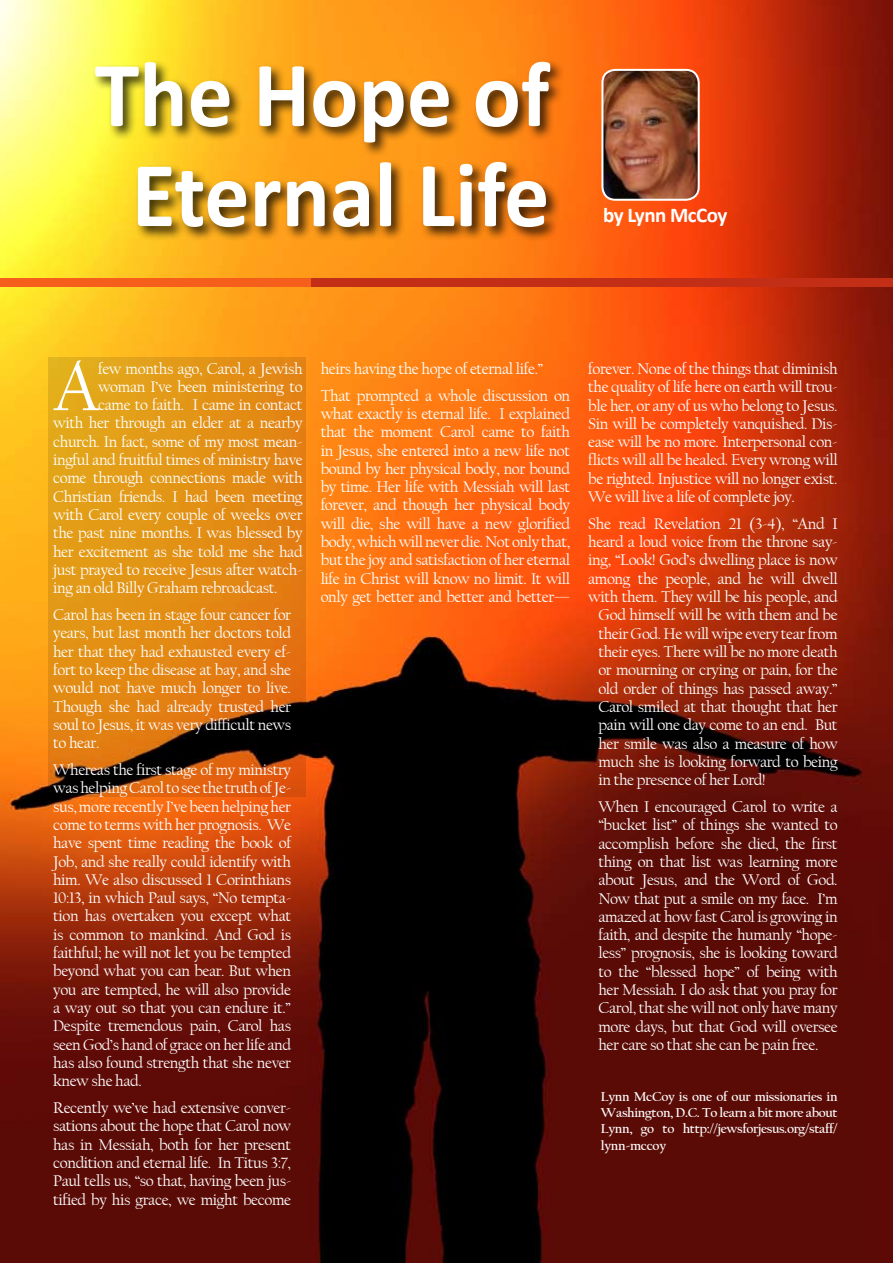
<style>
.page{position:relative;width:893px;height:1263px;background:#fff}
.page>*{position:absolute;margin:0;border:0;box-sizing:border-box;transform-origin:0 0}
.t1{font:700 93.75px/100.1px "Calibri";color:#fff;text-align:center;scale:.96 1}
.t2{font:71.25px "Californian FB";color:#fff}
.t3{font:700 21px "Calibri";letter-spacing:-.025em;color:#fff}
.t4{font:16.2px/18.3px "Californian FB";letter-spacing:-.025em;color:#fff;text-align:justify}
.t5{font:700 13.5px/16.2px "Californian FB";letter-spacing:-.025em;color:#fff;text-align:justify}
</style>
<div class="page">
<img style="left:0;top:0;width:893px;height:1263px">
<div style="left:91px;top:59px;width:730px;height:241px;background:#000;opacity:.75"></div>
<img style="left:602px;top:70px;width:97px;height:130px">
<div style="left:601px;top:69px;width:99px;height:132px;border:2px solid #fff;border-radius:13px"></div>
<div style="left:310px;top:278px;width:583px;height:8px;background:#c22f16"></div>
<div style="left:0;top:278px;width:311px;height:8px;background:#f55f1b"></div>
<svg style="left:48px;top:357px;width:258px;height:440px;background:#d07f13"></svg>
<h1 class="t1" style="left:95px;top:40px;width:475px">The Hope of<br>Eternal Life</h1>
<p class="t3" style="left:603px;top:202px;width:126px">by Lynn McCoy</p>
<h2 class="t2" style="left:53px;top:347px;width:48px">A</h2>
<p class="t4" style="left:98px;top:359px;width:206px">few months ago, Carol, a Jewish</p>
<p class="t4" style="left:98px;top:378px;width:206px">woman I’ve been ministering to</p>
<p class="t4" style="left:98px;top:396px;width:206px">came to faith. I came in contact</p>
<p class="t4" style="left:53px;top:414px;width:251px">with her through an elder at a nearby</p>
<p class="t4" style="left:53px;top:432px;width:251px">church. In fact, some of my most mean-</p>
<p class="t4" style="left:53px;top:451px;width:251px">ingful and fruitful times of ministry have</p>
<p class="t4" style="left:53px;top:469px;width:251px">come through connections made with</p>
<p class="t4" style="left:53px;top:487px;width:251px">Christian friends. I had been meeting</p>
<p class="t4" style="left:53px;top:506px;width:251px">with Carol every couple of weeks over</p>
<p class="t4" style="left:53px;top:524px;width:251px">the past nine months. I was blessed by</p>
<p class="t4" style="left:53px;top:542px;width:251px">her excitement as she told me she had</p>
<p class="t4" style="left:53px;top:561px;width:251px">just prayed to receive Jesus after watch-</p>
<p class="t4" style="left:53px;top:579px;width:226px">ing an old Billy Graham rebroadcast.</p>
<p class="t4" style="left:53px;top:606px;width:240px">Carol has been in stage four cancer for years, but last month her doctors told her that they had exhausted every ef&shy;fort to keep the disease at bay, and she would not have much longer to live.<br>Though she had already trusted her soul to Jesus, it was very difficult news to hear.</p>
<p class="t4" style="left:53px;top:761px;width:240px">Whereas the first stage of my ministry was helping Carol to see the truth of Je&shy;sus, more recently I’ve been helping her come to terms with her prognosis. We have spent time reading the book of Job, and she really could identify with him. We also discussed 1 Corinthians 10:13, in which Paul says, “No tempta&shy;tion has overtaken you except what is common to mankind. And God is faithful; he will not let you be tempted beyond what you can bear. But when you are tempted, he will also provide a way out so that you can endure it.” Despite tremendous pain, Carol has seen God’s hand of grace on her life and has also found strength that she never knew she had.</p>
<p class="t4" style="left:53px;top:1099px;width:240px">Recently we’ve had extensive conver&shy;sations about the hope that Carol now has in Messiah, both for her present condition and eternal life. In Titus 3:7, Paul tells us, “so that, having been jus&shy;tified by his grace, we might become</p>
<p class="t4" style="left:321px;top:355px;width:251px;line-height:26.8px">heirs having the hope of eternal life.”<br>That prompted a whole discussion on</p>
<p class="t4" style="left:321px;top:405px;width:251px">what exactly is eternal life. I explained that the moment Carol came to faith in Jesus, she entered into a new life not bound by her physical body, nor bound by time. Her life with Messiah will last forever, and though her physical body will die, she will have a new glorified body, which will never die. Not only that, but the joy and satisfaction of her eternal life in Christ will know no limit. It will only get better and better and better—</p>
<p class="t4" style="left:588px;top:360px;width:251px">forever. None of the things that diminish the quality of life here on earth will trou&shy;ble her, or any of us who belong to Jesus.<br>Sin will be completely vanquished. Dis&shy;ease will be no more. Interpersonal con&shy;flicts will all be healed. Every wrong will be righted. Injustice will no longer exist.<br>We will live a life of complete joy.</p>
<p class="t4" style="left:588px;top:515px;width:251px">She read Revelation 21 (3-4), “And I</p>
<p class="t4" style="left:588px;top:533px;width:251px">heard a loud voice from the throne say-</p>
<p class="t4" style="left:588px;top:551px;width:251px">ing, “Look! God’s dwelling place is now</p>
<p class="t4" style="left:588px;top:570px;width:251px">among the people, and he will dwell</p>
<p class="t4" style="left:588px;top:588px;width:251px">with them. They will be his people, and</p>
<p class="t4" style="left:598px;top:606px;width:241px">God himself will be with them and be</p>
<p class="t4" style="left:598px;top:624px;width:241px">their God. He will wipe every tear from</p>
<p class="t4" style="left:598px;top:643px;width:241px">their eyes. There will be no more death</p>
<p class="t4" style="left:598px;top:661px;width:241px">or mourning or crying or pain, for the</p>
<p class="t4" style="left:598px;top:679px;width:241px">old order of things has passed away.”</p>
<p class="t4" style="left:598px;top:698px;width:241px">Carol smiled at that thought that her</p>
<p class="t4" style="left:598px;top:716px;width:241px">pain will one day come to an end. But</p>
<p class="t4" style="left:598px;top:734px;width:241px">her smile was also a measure of how</p>
<p class="t4" style="left:598px;top:753px;width:241px">much she is looking forward to being</p>
<p class="t4" style="left:598px;top:771px;width:169px">in the presence of her Lord!</p>
<p class="t4" style="left:598px;top:798px;width:241px">When I encouraged Carol to write a “bucket list” of things she wanted to accomplish before she died, the first thing on that list was learning more about Jesus, and the Word of God.<br>Now that put a smile on my face. I’m amazed at how fast Carol is growing in faith, and despite the humanly “hope&shy;less” prognosis, she is looking toward to the “blessed hope” of being with her Messiah. I do ask that you pray for Carol, that she will not only have many more days, but that God will oversee her care so that she can be pain free.</p>
<p class="t5" style="left:601px;top:1088px;width:238px">Lynn McCoy is one of our missionaries in Washington, D.C. To learn a bit more about Lynn, go to http://jewsforjesus.org/staff/ lynn-mccoy</p>
</div>
